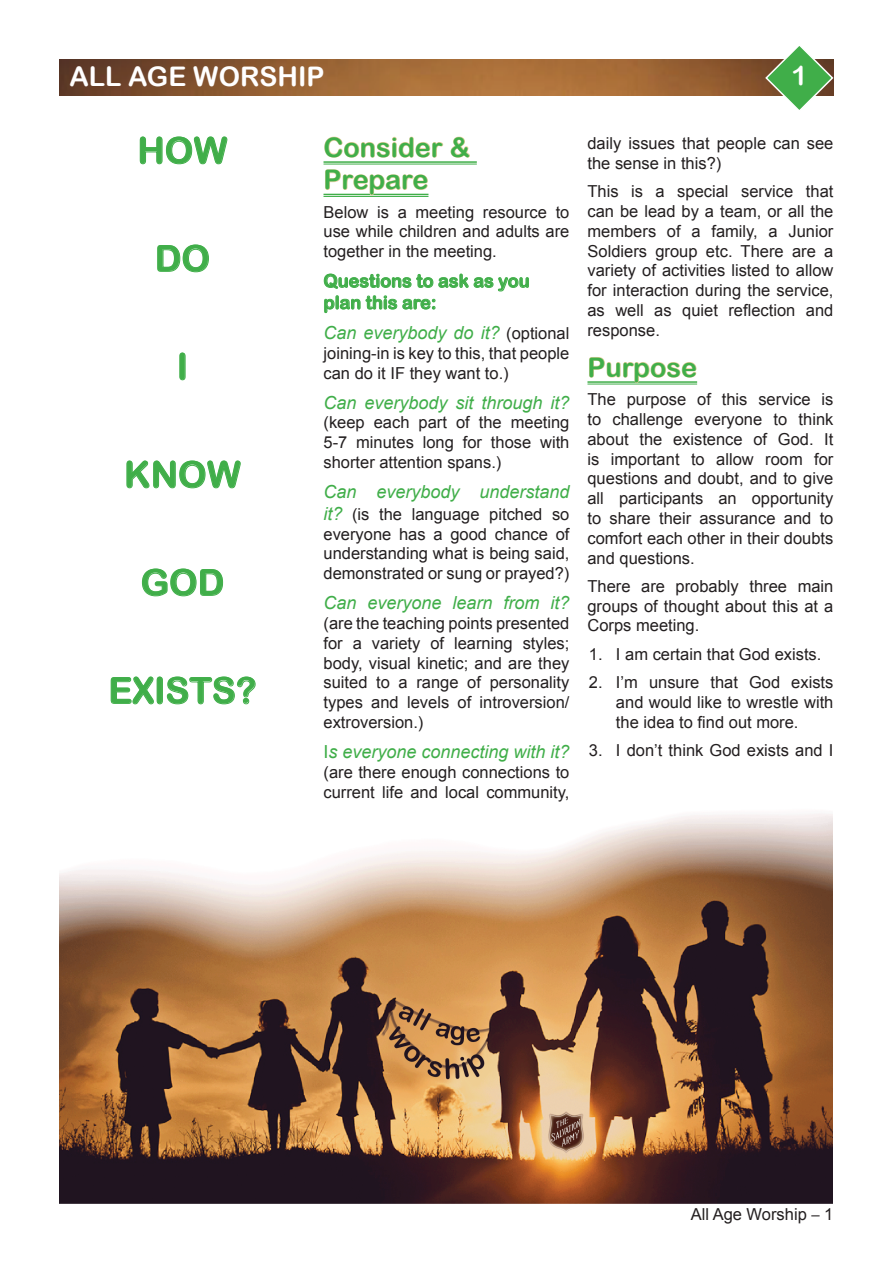
<style>
.page{position:relative;width:893px;height:1263px;background:#fff}
.page>*{position:absolute;margin:0;border:0;box-sizing:border-box;transform-origin:0 0}
.t1{font:36px "Arial Rounded MT Bold";color:#40ae49}
.t2{font:27px/32.4px "Arial Rounded MT Bold";color:#40ae49}
.t3{font:27px "Arial Rounded MT Bold";color:#fff}
.t4{font:italic 18px "Arial";color:#40ae49}
.t5{font:18px/21.6px "Arial Rounded MT Bold";color:#40ae49}
.t6{font:16.5px/19.8px "Arial";color:#231f20;text-align:justify}
.s1{font-style:normal;font-size:16.5px;color:#231f20}
.s2{font-style:italic;font-size:18px;color:#40ae49}
.s3{font-style:normal}
.s4{font-family:"Oranda BT"}
</style>
<div class="page">
<img style="left:60px;top:60px;width:704px;height:36px">
<img style="left:60px;top:813px;width:773px;height:390px">
<svg style="left:764px;top:46px;width:70px;height:64px"></svg>
<svg style="left:139px;top:136px;width:89px;height:29px"></svg>
<svg style="left:157px;top:244px;width:52px;height:29px"></svg>
<svg style="left:179px;top:352px;width:7px;height:29px"></svg>
<svg style="left:126px;top:460px;width:115px;height:29px"></svg>
<svg style="left:142px;top:568px;width:81px;height:29px"></svg>
<svg style="left:110px;top:676px;width:146px;height:29px"></svg>
<hr style="left:323px;top:161px;width:154px;height:2px;background:#40ae49">
<hr style="left:323px;top:164px;width:154px;height:1px;background:#40ae49">
<hr style="left:323px;top:194px;width:105px;height:1px;background:#40ae49">
<hr style="left:323px;top:196px;width:105px;height:1px;background:#40ae49">
<svg style="left:324px;top:136px;width:120px;height:22px"></svg>
<svg style="left:450px;top:136px;width:20px;height:22px"></svg>
<svg style="left:325px;top:169px;width:103px;height:27px"></svg>
<svg style="left:323px;top:273px;width:206px;height:40px"></svg>
<hr style="left:587px;top:381px;width:110px;height:2px;background:#40ae49">
<hr style="left:587px;top:384px;width:110px;height:1px;background:#40ae49">
<svg style="left:589px;top:357px;width:108px;height:26px"></svg>
<h2 class="t3" style="left:69px;top:60px;width:257px">ALL AGE WORSHIP</h2>
<h2 class="t3" style="left:791px;top:59px;width:18px">1</h2>
<h1 class="t1" style="left:137px;top:129px;width:92px">HOW</h1>
<h1 class="t1" style="left:155px;top:237px;width:57px">DO</h1>
<h1 class="t1" style="left:177px;top:345px;width:13px">I</h1>
<h1 class="t1" style="left:124px;top:453px;width:118px">KNOW</h1>
<h1 class="t1" style="left:141px;top:561px;width:85px">GOD</h1>
<h1 class="t1" style="left:108px;top:669px;width:150px">EXISTS?</h1>
<h2 class="t2" style="left:323px;top:131px;width:148px">Consider &amp;<br>Prepare</h2>
<p class="t6" style="left:323px;top:202px;width:247px">Below is a meeting resource to use while children and adults are together in the meeting.</p>
<p class="t5" style="left:323px;top:270px;width:208px">Questions to ask as you plan this are:</p>
<p class="t4" style="left:323px;top:321px;width:247px">Can everybody do it? <span class="s1">(optional</span></p>
<p class="t6" style="left:323px;top:343px;width:247px">joining-in is key to this, that people can do it IF they want to.)</p>
<p class="t4" style="left:323px;top:391px;width:247px">Can everybody sit through it?</p>
<p class="t6" style="left:323px;top:413px;width:247px">(keep each part of the meeting 5-7 minutes long for those with shorter attention spans.)</p>
<p class="t4" style="left:323px;top:480px;width:247px">Can everybody understand</p>
<p class="t6" style="left:323px;top:504px;width:247px"><span class="s2">it?</span> (is the language pitched so everyone has a good chance of understanding what is being said, demonstrated or sung or prayed?)</p>
<p class="t4" style="left:323px;top:591px;width:247px">Can everyone learn from it?</p>
<p class="t6" style="left:323px;top:613px;width:247px">(are the teaching points presented for a variety of learning styles; body, visual kinetic; and are they suited to a range of personality types and levels of introversion/ extroversion.)</p>
<p class="t4" style="left:323px;top:740px;width:247px"><span class="s3">I</span>s everyone connecting with it?</p>
<p class="t6" style="left:323px;top:762px;width:247px">(are there enough connections to current life and local community,</p>
<p class="t6" style="left:587px;top:134px;width:247px">daily issues that people can see the sense in this?)</p>
<p class="t6" style="left:587px;top:182px;width:247px">This is a special service that can be lead by a team, or all the members of a family, a Junior Soldiers group etc. There are a variety of activities listed to allow for interaction during the service, as well as quiet reflection and response.</p>
<h2 class="t2" style="left:587px;top:351px;width:111px">Purpose</h2>
<p class="t6" style="left:587px;top:390px;width:247px">The purpose of this service is to challenge everyone to think about the existence of God. It is important to allow room for questions and doubt, and to give all participants an opportunity to share their assurance and to comfort each other in their doubts and questions.</p>
<p class="t6" style="left:587px;top:576px;width:247px">There are probably three main groups of thought about this at a Corps meeting.</p>
<p class="t6" style="left:589px;top:644px;width:234px">1. I am certain that God exists.</p>
<p class="t6" style="left:616px;top:672px;width:219px;text-indent:-27px">2. I’m unsure that God exists and would like to wrestle with the idea to find out more.</p>
<p class="t6" style="left:589px;top:740px;width:246px">3. I don’t think God exists and I</p>
<p class="t6" style="left:691px;top:1205px;width:144px">All Age Worship <span class="s4">–</span> 1</p>
</div>
